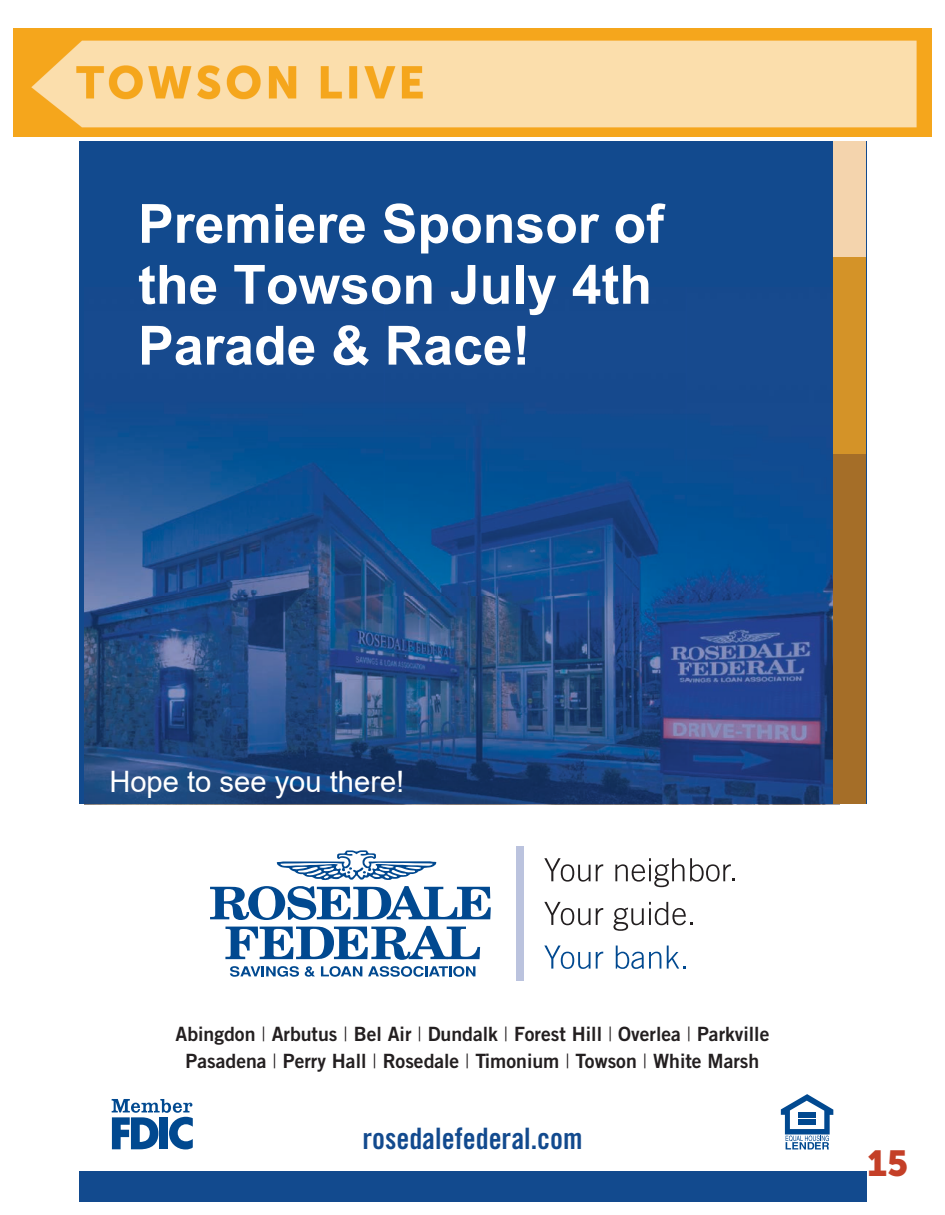
<style>
.page{position:relative;width:945px;height:1215px;background:#fff}
.page>*{position:absolute;margin:0;border:0;box-sizing:border-box;transform-origin:0 0}
.t1{font:700 54.15px/60.9px "Arial";color:#fff}
.t2{font:36px "Museo Sans 900";color:#c43f27}
.t3{font:29.55px "Trade Gothic Bold Cond Twenty";color:#124a8e}
.t4{font:29.55px "Arial";color:#fff}
.t5{font:19.65px/27px "Trade Gothic Bold Two";color:#231f20;text-align:center}
.s1{font-family:"Trade Gothic LT";font-weight:300}
</style>
<div class="page">
<img style="left:14px;top:28px;width:918px;height:108px">
<div style="left:79px;top:141px;width:787px;height:663px;background:#124a8e"></div>
<img style="left:85px;top:422px;width:754px;height:383px">
<div style="left:79px;top:1171px;width:787px;height:31px;background:#124a8e"></div>
<div style="left:833px;top:453px;width:33px;height:351px;background:#a56e28"></div>
<div style="left:833px;top:256px;width:33px;height:197px;background:#d49328"></div>
<div style="left:833px;top:141px;width:33px;height:115px;background:#f4d4ad"></div>
<svg style="left:277px;top:850px;width:159px;height:30px"></svg>
<svg style="left:210px;top:886px;width:281px;height:34px"></svg>
<svg style="left:225px;top:926px;width:255px;height:34px"></svg>
<svg style="left:230px;top:966px;width:85px;height:11px"></svg>
<svg style="left:321px;top:966px;width:41px;height:11px"></svg>
<svg style="left:368px;top:966px;width:107px;height:11px"></svg>
<svg style="left:544px;top:858px;width:59px;height:24px"></svg>
<svg style="left:615px;top:858px;width:120px;height:29px"></svg>
<svg style="left:544px;top:902px;width:59px;height:23px"></svg>
<svg style="left:613px;top:902px;width:80px;height:29px"></svg>
<svg style="left:544px;top:946px;width:59px;height:23px"></svg>
<svg style="left:616px;top:946px;width:45px;height:23px"></svg>
<svg style="left:667px;top:946px;width:19px;height:23px"></svg>
<div style="left:516px;top:846px;width:8px;height:135px;background:#bbc3de"></div>
<svg style="left:781px;top:1094px;width:52px;height:55px"></svg>
<svg style="left:112px;top:1099px;width:81px;height:50px"></svg>
<div style="left:159px;top:1117px;width:9px;height:32px;background:#014990"></div>
<h1 class="t1" style="left:138px;top:194px;width:527px">Premiere Sponsor of the Towson July 4th<br>Parade &amp; Race!</h1>
<h3 class="t4" style="left:109px;top:762px;width:297px">Hope to see you there!</h3>
<p class="t5" style="left:176px;top:1020px;width:595px">Abingdon <span class="s1">|</span> Arbutus <span class="s1">|</span> Bel Air <span class="s1">|</span> Dundalk <span class="s1">|</span> Forest Hill <span class="s1">|</span> Overlea <span class="s1">|</span> Parkville<br>Pasadena <span class="s1">|</span> Perry Hall <span class="s1">|</span> Rosedale <span class="s1">|</span> Timonium <span class="s1">|</span> Towson <span class="s1">|</span> White Marsh</p>
<h3 class="t3" style="left:362px;top:1121px;width:222px">rosedalefederal.com</h3>
<h2 class="t2" style="left:867px;top:1143px;width:43px">15</h2>
</div>
